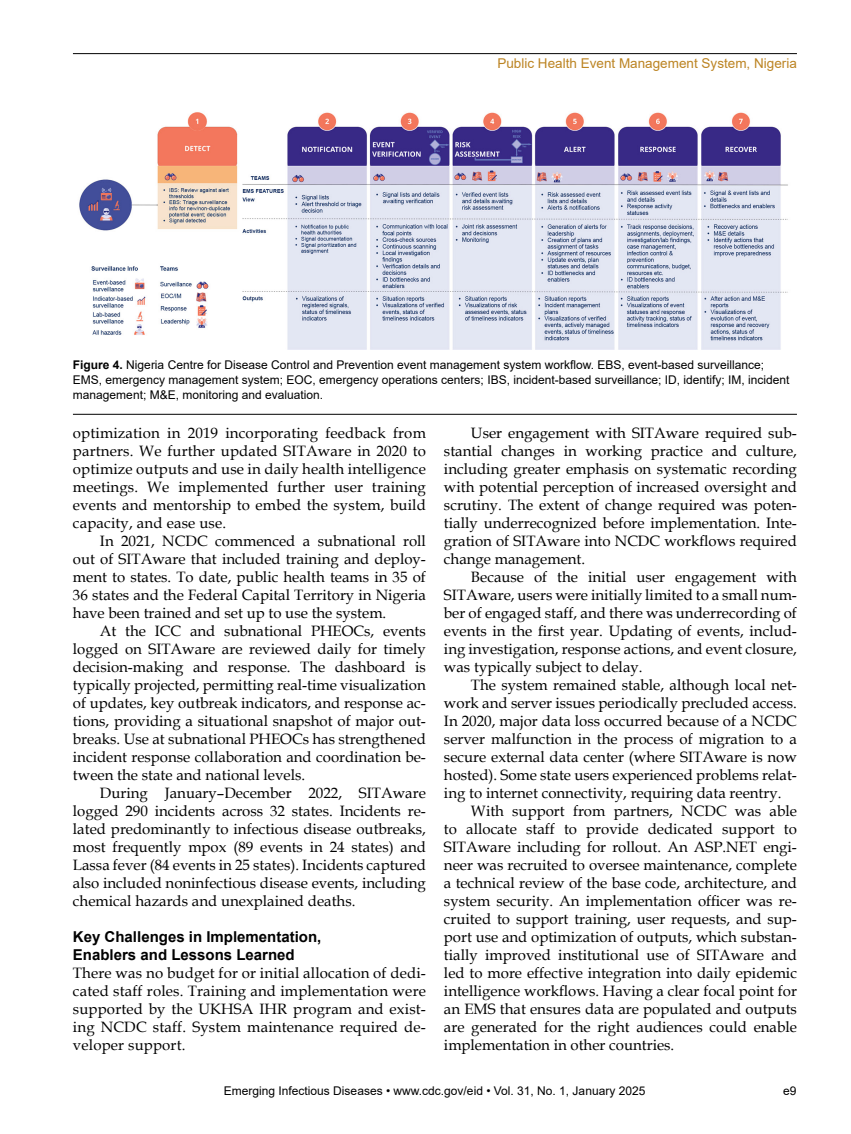
<style>
.page{position:relative;width:851px;height:1134px;background:#fff}
.page>*{position:absolute;margin:0;border:0;box-sizing:border-box;transform-origin:0 0}
.t1{font:15px/18px "Book Antiqua";color:#000;text-align:justify}
.t2{font:700 15px/18px "Arial";color:#000}
.t3{font:13.5px "Arial";color:#bc8423}
.t4{font:12px/15px "Arial";color:#000}
.s1{font-weight:700}
</style>
<div class="page">
<hr style="left:73px;top:53px;width:723px;height:1px;background:#000">
<img style="left:79px;top:112px;width:709px;height:238px">
<hr style="left:73px;top:414px;width:723px;height:1px;background:#000">
<p class="t3" style="left:497px;top:54px;width:301px">Public Health Event Management System, Nigeria</p>
<p class="t4" style="left:73px;top:357px;width:718px"><span class="s1">Figure 4.</span> Nigeria Centre for Disease Control and Prevention event management system workflow. EBS, event-based surveillance;<br>EMS, emergency management system; EOC, emergency operations centers; IBS, incident-based surveillance; ID, identify; IM, incident management; M&amp;E, monitoring and evaluation.</p>
<p class="t1" style="left:73px;top:423px;width:354px">optimization in 2019 incorporating feedback from partners. We further updated SITAware in 2020 to optimize outputs and use in daily health intelligence meetings. We implemented further user training events and mentorship to embed the system, build capacity, and ease use.</p>
<p class="t1" style="left:73px;top:531px;width:354px;text-indent:27px">In 2021, NCDC commenced a subnational roll out of SITAware that included training and deploy&shy;ment to states. To date, public health teams in 35 of 36 states and the Federal Capital Territory in Nigeria have been trained and set up to use the system.</p>
<p class="t1" style="left:73px;top:621px;width:354px;text-indent:27px">At the ICC and subnational PHEOCs, events logged on SITAware are reviewed daily for timely decision-making and response. The dashboard is typically projected, permitting real-time visualization of updates, key outbreak indicators, and response ac&shy;tions, providing a situational snapshot of major out&shy;breaks. Use at subnational PHEOCs has strengthened incident response collaboration and coordination be&shy;tween the state and national levels.</p>
<p class="t1" style="left:73px;top:783px;width:354px;text-indent:27px">During January–December 2022, SITAware logged 290 incidents across 32 states. Incidents re&shy;lated predominantly to infectious disease outbreaks, most frequently mpox (89 events in 24 states) and Lassa fever (84 events in 25 states). Incidents captured also included noninfectious disease events, including chemical hazards and unexplained deaths.</p>
<p class="t2" style="left:73px;top:927px;width:250px">Key Challenges in Implementation,<br>Enablers and Lessons Learned</p>
<p class="t1" style="left:73px;top:963px;width:354px">There was no budget for or initial allocation of dedi&shy;cated staff roles. Training and implementation were supported by the UKHSA IHR program and exist&shy;ing NCDC staff. System maintenance required de&shy;veloper support.</p>
<p class="t1" style="left:444px;top:423px;width:354px;text-indent:27px">User engagement with SITAware required sub&shy;stantial changes in working practice and culture, including greater emphasis on systematic recording with potential perception of increased oversight and scrutiny. The extent of change required was poten&shy;tially underrecognized before implementation. Inte&shy;gration of SITAware into NCDC workflows required change management.</p>
<p class="t1" style="left:444px;top:567px;width:354px;text-indent:27px">Because of the initial user engagement with SITAware, users were initially limited to a small num&shy;ber of engaged staff, and there was underrecording of events in the first year. Updating of events, includ&shy;ing investigation, response actions, and event closure, was typically subject to delay.</p>
<p class="t1" style="left:444px;top:675px;width:354px;text-indent:27px">The system remained stable, although local net&shy;work and server issues periodically precluded access.<br>In 2020, major data loss occurred because of a NCDC server malfunction in the process of migration to a secure external data center (where SITAware is now hosted). Some state users experienced problems relat&shy;ing to internet connectivity, requiring data reentry.</p>
<p class="t1" style="left:444px;top:801px;width:354px;text-indent:27px">With support from partners, NCDC was able to allocate staff to provide dedicated support to SITAware including for rollout. An ASP.NET engi&shy;neer was recruited to oversee maintenance, complete a technical review of the base code, architecture, and system security. An implementation officer was re&shy;cruited to support training, user requests, and sup&shy;port use and optimization of outputs, which substan&shy;tially improved institutional use of SITAware and led to more effective integration into daily epidemic intelligence workflows. Having a clear focal point for an EMS that ensures data are populated and outputs are generated for the right audiences could enable implementation in other countries.</p>
<p class="t4" style="left:224px;top:1084px;width:423px">Emerging Infectious Diseases • www.cdc.gov/eid • Vol. 31, No. 1, January 2025</p>
<p class="t4" style="left:783px;top:1084px;width:15px">e9</p>
</div>
